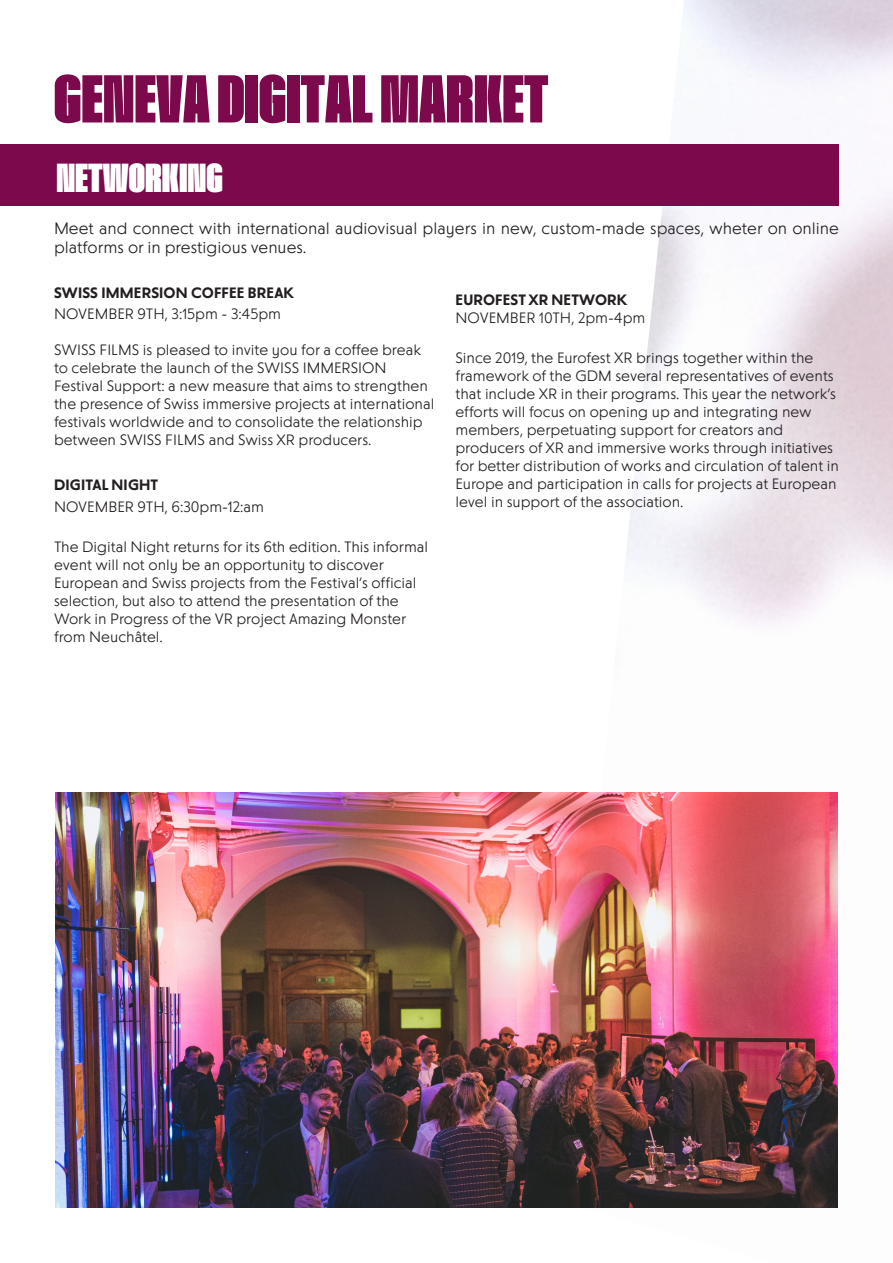
<style>
.page{position:relative;width:893px;height:1263px;background:#fff}
.page>*{position:absolute;margin:0;border:0;box-sizing:border-box;transform-origin:0 0}
.t1{font:75px "GIFF Display Super Compact";color:#7b094b}
.t2{font:45px "GIFF Display Super Compact";color:#fff}
.t3{font:16.5px/19.8px "Paramount";color:#231f20}
.t4{font:15px/18px "Paramount";color:#231f20}
.t5{font:700 15px "Paramount";letter-spacing:.01em;color:#231f20}
</style>
<div class="page">
<img style="left:558px;top:0;width:335px;height:1208px">
<img style="left:56px;top:792px;width:781px;height:415px">
<div style="left:0;top:144px;width:839px;height:61px;background:#7b094b"></div>
<p class="t1" style="left:54px;top:57px;width:496px">GENEVA DIGITAL MARKET</p>
<p class="t2" style="left:56px;top:153px;width:168px">NETWORKING</p>
<p class="t2" style="left:69px;top:153px;width:168px">NETWORKING</p>
<p class="t3" style="left:54px;top:217px;width:786px">Meet and connect with international audiovisual players in new, custom-made spaces, wheter on online platforms or in prestigious venues.</p>
<p class="t5" style="left:54px;top:282px;width:241px">SWISS IMMERSION COFFEE BREAK</p>
<p class="t4" style="left:54px;top:304px;width:229px">NOVEMBER 9TH, 3:15pm - 3:45pm</p>
<p class="t4" style="left:54px;top:340px;width:382px">SWISS FILMS is pleased to invite you for a coffee break to celebrate the launch of the SWISS IMMERSION Festival Support: a new measure that aims to strengthen the presence of Swiss immersive projects at international festivals worldwide and to consolidate the relationship between SWISS FILMS and Swiss XR producers.</p>
<p class="t5" style="left:54px;top:474px;width:106px">DIGITAL NIGHT</p>
<p class="t4" style="left:54px;top:497px;width:212px">NOVEMBER 9TH, 6:30pm-12:am</p>
<p class="t4" style="left:54px;top:537px;width:376px">The Digital Night returns for its 6th edition. This informal event will not only be an opportunity to discover European and Swiss projects from the Festival’s official selection, but also to attend the presentation of the Work in Progress of the VR project Amazing Monster from Neuchâtel.</p>
<p class="t5" style="left:456px;top:289px;width:173px">EUROFEST XR NETWORK</p>
<p class="t4" style="left:455px;top:309px;width:191px">NOVEMBER 10TH, 2pm-4pm</p>
<p class="t4" style="left:455px;top:348px;width:385px">Since 2019, the Eurofest XR brings together within the framework of the GDM several representatives of events that include XR in their programs. This year the network’s efforts will focus on opening up and integrating new members, perpetuating support for creators and producers of XR and immersive works through initiatives for better distribution of works and circulation of talent in Europe and participation in calls for projects at European level in support of the association.</p>
</div>
